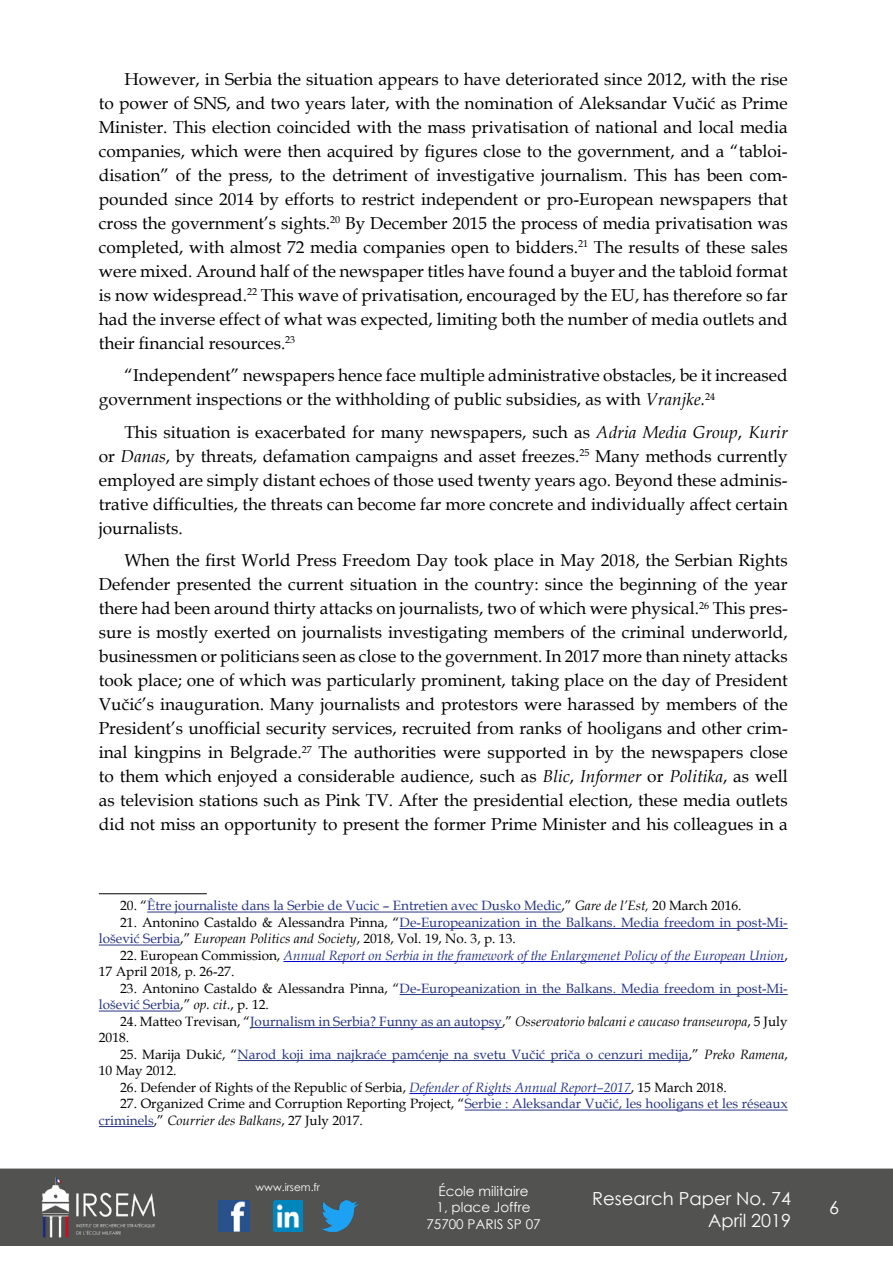
<style>
.page{position:relative;width:893px;height:1263px;background:#fff}
.page>*{position:absolute;margin:0;border:0;box-sizing:border-box;transform-origin:0 0}
.t1{font:18px/21.6px "Century Gothic";color:#fff;text-align:right}
.t2{font:17.25px/24px "Book Antiqua";color:#000;text-align:justify}
.t3{font:13.5px/16.5px "Book Antiqua";color:#283583}
.t4{font:13.5px/16.5px "Book Antiqua";color:#000}
.t5{font:italic 13.5px/16.5px "Book Antiqua";color:#283583}
.t6{font:italic 13.5px/16.5px "Book Antiqua";color:#000}
.t7{font:13.5px/16.2px "Century Gothic";color:#fff;text-align:center}
.t8{font:10.5px "Century Gothic";color:#fff}
.s1{font-style:italic}
.s2{color:#000}
.s3{font-style:italic;color:#000}
.s4{font-style:normal;color:#000}
.s5{font-style:normal}
.s6{font-style:normal;color:#283583}
.s7{font-style:italic;color:#283583}
.s8{color:#283583}
</style>
<div class="page">
<div style="left:0;top:1168px;width:893px;height:78px;background:#525251;border:2px solid #525251"></div>
<img style="left:39px;top:1169px;width:117px;height:76px">
<img style="left:322px;top:1200px;width:36px;height:32px">
<img style="left:218px;top:1200px;width:31px;height:32px">
<img style="left:274px;top:1200px;width:28px;height:32px">
<hr style="left:99px;top:893px;width:108px;height:1px;background:#000">
<hr style="left:147px;top:912px;width:414px;height:1px;background:#283583">
<hr style="left:400px;top:928px;width:388px;height:1px;background:#283583">
<hr style="left:99px;top:945px;width:81px;height:1px;background:#283583">
<hr style="left:283px;top:961px;width:501px;height:1px;background:#00c">
<hr style="left:400px;top:994px;width:388px;height:1px;background:#283583">
<hr style="left:99px;top:1011px;width:81px;height:1px;background:#283583">
<hr style="left:250px;top:1027px;width:252px;height:1px;background:#283583">
<hr style="left:238px;top:1060px;width:451px;height:1px;background:#283583">
<hr style="left:409px;top:1093px;width:222px;height:1px;background:#00c">
<hr style="left:465px;top:1110px;width:323px;height:1px;background:#283583">
<hr style="left:99px;top:1126px;width:55px;height:1px;background:#283583">
<p class="t2" style="left:99px;top:67px;width:690px;text-indent:26px">However, in Serbia the situation appears to have deteriorated since 2012, with the rise to power of SNS, and two years later, with the nomination of Aleksandar Vučić as Prime Minister. This election coincided with the mass privatisation of national and local media companies, which were then acquired by figures close to the government, and a “tabloi&shy;disation” of the press, to the detriment of investigative journalism. This has been com&shy;pounded since 2014 by efforts to restrict independent or pro-European newspapers that cross the government’s sights.<sup>20</sup> By December 2015 the process of media privatisation was completed, with almost 72 media companies open to bidders.<sup>21</sup> The results of these sales were mixed. Around half of the newspaper titles have found a buyer and the tabloid format is now widespread.<sup>22</sup> This wave of privatisation, encouraged by the EU, has therefore so far had the inverse effect of what was expected, limiting both the number of media outlets and their financial resources.<sup>23</sup></p>
<p class="t2" style="left:99px;top:363px;width:690px;text-indent:26px">“Independent” newspapers hence face multiple administrative obstacles, be it increased government inspections or the withholding of public subsidies, as with <span class="s1">Vranjke.</span><sup>24</sup></p>
<p class="t2" style="left:99px;top:420px;width:690px;text-indent:26px">This situation is exacerbated for many newspapers, such as <span class="s1">Adria Media Group</span>, <span class="s1">Kurir </span>or <span class="s1">Danas</span>, by threats, defamation campaigns and asset freezes.<sup>25</sup> Many methods currently employed are simply distant echoes of those used twenty years ago. Beyond these adminis&shy;trative difficulties, the threats can become far more concrete and individually affect certain journalists.</p>
<p class="t2" style="left:99px;top:548px;width:690px;text-indent:26px">When the first World Press Freedom Day took place in May 2018, the Serbian Rights Defender presented the current situation in the country: since the beginning of the year there had been around thirty attacks on journalists, two of which were physical.<sup>26</sup> This pres&shy;sure is mostly exerted on journalists investigating members of the criminal underworld, businessmen or politicians seen as close to the government. In 2017 more than ninety attacks took place; one of which was particularly prominent, taking place on the day of President Vučić’s inauguration. Many journalists and protestors were harassed by members of the President’s unofficial security services, recruited from ranks of hooligans and other crim&shy;inal kingpins in Belgrade.<sup>27</sup> The authorities were supported in by the newspapers close to them which enjoyed a considerable audience, such as <span class="s1">Blic</span>, <span class="s1">Informer</span> or <span class="s1">Politika</span>, as well as television stations such as Pink TV. After the presidential election, these media outlets did not miss an opportunity to present the former Prime Minister and his colleagues in a</p>
<p class="t3" style="left:120px;top:897px;width:623px"><span class="s2">20. “</span>Être journaliste dans la Serbie de Vucic – Entretien avec Dusko Medic<span class="s2">,”</span> <span class="s3">Gare de l’Est,</span> <span class="s2">20 March 2016.</span></p>
<p class="t3" style="left:99px;top:914px;width:690px;text-indent:21px"><span class="s2">21. Antonino Castaldo &amp; Alessandra Pinna, “</span>De-Europeanization in the Balkans. Media freedom in post-Mi&shy;lošević Serbia<span class="s2">,”</span> <span class="s3">European Politics and Society</span><span class="s2">, 2018, Vol. 19, No. 3, p. 13.</span></p>
<p class="t5" style="left:99px;top:946px;width:690px;text-indent:21px"><span class="s4">22. European Commission,</span> Annual Report on Serbia in the framework of the Enlargmenet Policy of the European Union<span class="s4">,<br>17 April 2018, p. 26-27.</span></p>
<p class="t3" style="left:99px;top:980px;width:690px;text-indent:21px"><span class="s2">23. Antonino Castaldo &amp; Alessandra Pinna, “</span>De-Europeanization in the Balkans. Media freedom in post-Mi&shy;lošević Serbia<span class="s2">,”</span> <span class="s3">op. cit.</span><span class="s2">, p. 12.</span></p>
<p class="t6" style="left:99px;top:1012px;width:690px;text-indent:21px"><span class="s5">24. Matteo Trevisan, “</span><span class="s6">Journalism in Serbia? Funny as an autopsy</span><span class="s5">,”</span> Osservatorio balcani e caucaso transeuropa<span class="s5">, 5 July<br>2018.</span></p>
<p class="t3" style="left:99px;top:1046px;width:690px;text-indent:21px"><span class="s2">25. Marija Dukić, “</span>Narod koji ima najkraće pamćenje na svetu Vučić priča o cenzuri medija<span class="s2">,”</span> <span class="s3">Preko Ramena</span><span class="s2">,<br>10 May 2012.</span></p>
<p class="t4" style="left:120px;top:1079px;width:608px">26. Defender of Rights of the Republic of Serbia, <span class="s7">Defender of Rights Annual Report–2017</span>, 15 March 2018.</p>
<p class="t4" style="left:99px;top:1095px;width:690px;text-indent:21px">27. Organized Crime and Corruption Reporting Project, “<span class="s8">Serbie : Aleksandar Vučić, les hooligans et les réseaux criminels</span>,” <span class="s1">Courrier des Balkans</span>, 27 July 2017.</p>
<p class="t8" style="left:256px;top:1179px;width:66px">www.irsem.fr</p>
<p class="t7" style="left:426px;top:1183px;width:116px">École militaire<br>1, place Joffre<br>75700 PARIS SP 07</p>
<p class="t1" style="left:592px;top:1187px;width:200px">Research Paper No. 74<br>April 2019</p>
<p class="t1" style="left:829px;top:1196px;width:11px">6</p>
</div>
